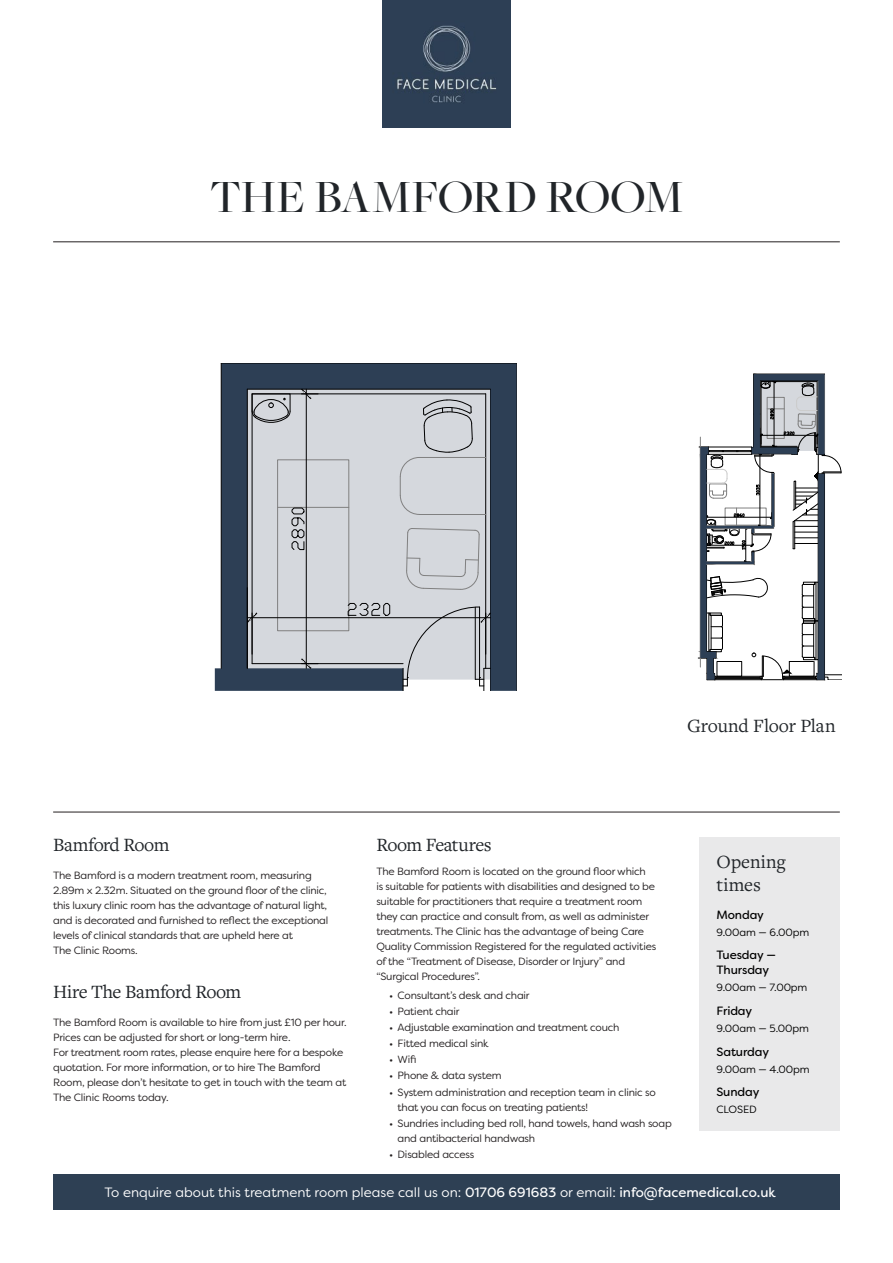
<style>
.page{position:relative;width:893px;height:1263px;background:#fff}
.page>*{position:absolute;margin:0;border:0;box-sizing:border-box;transform-origin:0 0}
.t1{font:500 48px "Freight Big Pro";letter-spacing:-.01em;color:#212529}
.Mid_Headings{font:19.5px "Freight Text Pro";letter-spacing:-.015em;color:#212529}
.Basic_Copy{font:19.5px "Freight Text Pro";letter-spacing:-.025em;color:#212529}
.Mid_Headings-2{font:19.5px/22.5px "Freight Text Pro";letter-spacing:.005em;color:#212529}
.t2{font:13.5px "Filson Soft";color:#fff}
.t3{font:12px/15px "Filson Soft";letter-spacing:-.01em;color:#000}
.Basic_Copy-2{font:10.5px/15px "Filson Soft";letter-spacing:-.02em;color:#231f20}
.t4{font:10.5px "Filson Soft";letter-spacing:-.01em;color:#000}
.s1{font-style:inherit}
</style>
<div class="page">
<div style="left:699px;top:838px;width:141px;height:293px;background:#e9e9ea"></div>
<svg style="left:215px;top:363px;width:302px;height:328px;background:#969ea9"></svg>
<hr style="left:252px;top:663px;width:151px;height:1px;background:#000">
<hr style="left:247px;top:389px;width:1px;height:279px;background:#000">
<hr style="left:252px;top:394px;width:1px;height:270px;background:#000">
<hr style="left:221px;top:363px;width:1px;height:305px;background:#000">
<hr style="left:247px;top:389px;width:243px;height:1px;background:#000">
<hr style="left:252px;top:394px;width:234px;height:1px;background:#000">
<hr style="left:221px;top:363px;width:296px;height:1px;background:#000">
<div style="left:277px;top:460px;width:72px;height:171px;border:1px solid #808080"></div>
<hr style="left:278px;top:507px;width:71px;height:1px;background:#808080">
<svg style="left:252px;top:398px;width:39px;height:26px"></svg>
<svg style="left:406px;top:528px;width:74px;height:62px;background:#ced1d5"></svg>
<hr style="left:419px;top:457px;width:67px;height:1px;background:#808080">
<svg style="left:400px;top:399px;width:73px;height:116px;background:#cccfd4"></svg>
<hr style="left:419px;top:514px;width:67px;height:1px;background:#808080">
<hr style="left:247px;top:617px;width:243px;height:1px;background:#000">
<svg style="left:248px;top:612px;width:9px;height:11px"></svg>
<svg style="left:403px;top:606px;width:88px;height:85px;background:#c9ccd0"></svg>
<svg style="left:347px;top:603px;width:43px;height:13px"></svg>
<hr style="left:306px;top:389px;width:1px;height:279px;background:#000">
<svg style="left:301px;top:658px;width:17px;height:11px"></svg>
<svg style="left:301px;top:389px;width:17px;height:10px"></svg>
<svg style="left:292px;top:507px;width:13px;height:43px"></svg>
<hr style="left:53px;top:242px;width:787px;height:1px;background:#231f20">
<hr style="left:53px;top:812px;width:787px;height:1px;background:#231f20">
<img style="left:383px;top:0;width:127px;height:128px">
<svg style="left:698px;top:373px;width:143px;height:307px"></svg>
<div style="left:53px;top:1174px;width:787px;height:36px;background:#2e4054"></div>
<p class="t1" style="left:210px;top:165px;width:475px">THE BAMFORD ROOM</p>
<p class="Mid_Headings" style="left:687px;top:712px;width:150px">Ground Floor Plan</p>
<p class="Mid_Headings" style="left:53px;top:832px;width:118px">Bamford Room</p>
<p class="Basic_Copy-2" style="left:53px;top:868px;width:277px">The Bamford is a modern treatment room, measuring 2.89m x 2.32m. Situated on the ground floor of the clinic, this luxury clinic room has the advantage of natural light, and is decorated and furnished to reflect the exceptional levels of clinical standards that are upheld here at<br>The Clinic Rooms.</p>
<p class="Mid_Headings" style="left:53px;top:979px;width:190px">Hire The Bamford Room</p>
<p class="Basic_Copy-2" style="left:53px;top:1014px;width:295px">The Bamford Room is available to hire from just £10 per hour.<br>Prices can be adjusted for short or long-term hire.<br>For treatment room rates, please enquire here for a bespoke quotation. For more information, or to hire The Bamford Room, please don’t hesitate to get in touch with the team at The Clinic Rooms today.</p>
<p class="Basic_Copy" style="left:376px;top:832px;width:117px">Room Features</p>
<p class="Basic_Copy-2" style="left:376px;top:864px;width:281px">The Bamford Room is located on the ground floor which<br>is suitable for patients with disabilities and designed to be suitable for practitioners that require a treatment room they can practice and consult from, as well as administer treatments. The Clinic has the advantage of being Care Quality Commission Registered for the regulated activities of the “Treatment of Disease, Disorder or Injury” and “Surgical Procedures”.</p>
<p class="Basic_Copy-2" style="left:389px;top:988px;width:142px">• Consultant’s desk and chair</p>
<p class="Basic_Copy-2" style="left:389px;top:1004px;width:72px">• Patient chair</p>
<p class="Basic_Copy-2" style="left:389px;top:1020px;width:232px">• Adjustable examination and treatment couch</p>
<p class="Basic_Copy-2" style="left:389px;top:1036px;width:101px">• Fitted medical sink</p>
<p class="Basic_Copy-2" style="left:389px;top:1052px;width:29px">• Wifi</p>
<p class="Basic_Copy-2" style="left:389px;top:1068px;width:114px">• Phone &amp; data system</p>
<p class="Basic_Copy-2" style="left:398px;top:1084px;width:260px;text-indent:-9px">• System administration and reception team in clinic so that you can focus on treating patients!</p>
<p class="Basic_Copy-2" style="left:398px;top:1115px;width:276px;text-indent:-9px">• Sundries including bed roll, hand towels, hand wash soap and antibacterial handwash</p>
<p class="Basic_Copy-2" style="left:389px;top:1146px;width:87px">• Disabled access</p>
<p class="Mid_Headings-2" style="left:716px;top:850px;width:71px">Opening times</p>
<p class="t3" style="left:716px;top:907px;width:49px">Monday</p>
<p class="t4" style="left:716px;top:925px;width:94px">9.00am — 6.00pm</p>
<p class="t3" style="left:716px;top:947px;width:61px">Tuesday —<br>Thursday</p>
<p class="t4" style="left:716px;top:981px;width:92px">9.00am — 7.00pm</p>
<p class="t3" style="left:716px;top:1003px;width:37px">Friday</p>
<p class="t4" style="left:716px;top:1022px;width:94px">9.00am — 5.00pm</p>
<p class="t3" style="left:716px;top:1044px;width:54px">Saturday</p>
<p class="t4" style="left:716px;top:1062px;width:95px">9.00am — 4.00pm</p>
<p class="t3" style="left:716px;top:1084px;width:45px">Sunday</p>
<p class="t4" style="left:716px;top:1103px;width:42px">CLOSED</p>
<p class="t2" style="left:104px;top:1184px;width:673px">To enquire about this treatment room please call us on: <span class="s1">01706 691683</span> or email: <span class="s1">info@facemedical.co.uk</span></p>
</div>
